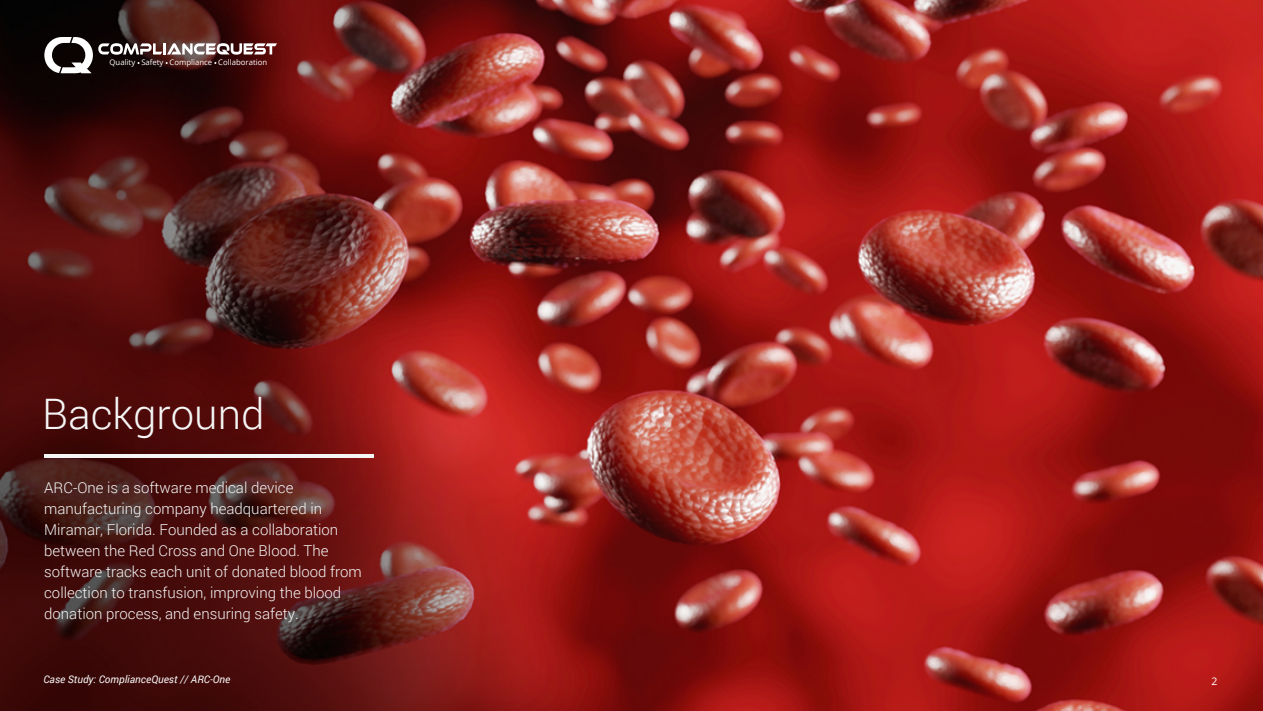
<style>
.page{position:relative;width:1263px;height:711px;background:#fff}
.page>*{position:absolute;margin:0;border:0;box-sizing:border-box;transform-origin:0 0}
.t1{font:300 42px "Roboto";color:#f5f5f5}
.t2{font:300 15px/21px "Roboto";color:#f5f5f5}
.t3{font:italic 10.5px "Roboto";color:#f5f5f5}
.t4{font:10.5px "Open Sans";color:#fff}
.t5{font:7.8px "Open Sans";color:#fff}
</style>
<div class="page">
<img style="left:0;top:0;width:1263px;height:710px">
<svg style="left:44px;top:37px;width:233px;height:36px"></svg>
<hr style="left:44px;top:454px;width:330px;height:3px;background:#f5f5f5">
<p class="t5" style="left:110px;top:57px;width:159px">Quality Safety Compliance Collaboration</p>
<h1 class="t1" style="left:42px;top:385px;width:224px">Background</h1>
<p class="t2" style="left:44px;top:476px;width:319px">ARC-One is a software medical device manufacturing company headquartered in Miramar, Florida. Founded as a collaboration between the Red Cross and One Blood. The software tracks each unit of donated blood from collection to transfusion, improving the blood donation process, and ensuring safety.</p>
<p class="t3" style="left:43px;top:671px;width:189px">Case Study: ComplianceQuest // ARC-One</p>
<p class="t4" style="left:1211px;top:673px;width:8px">2</p>
</div>
